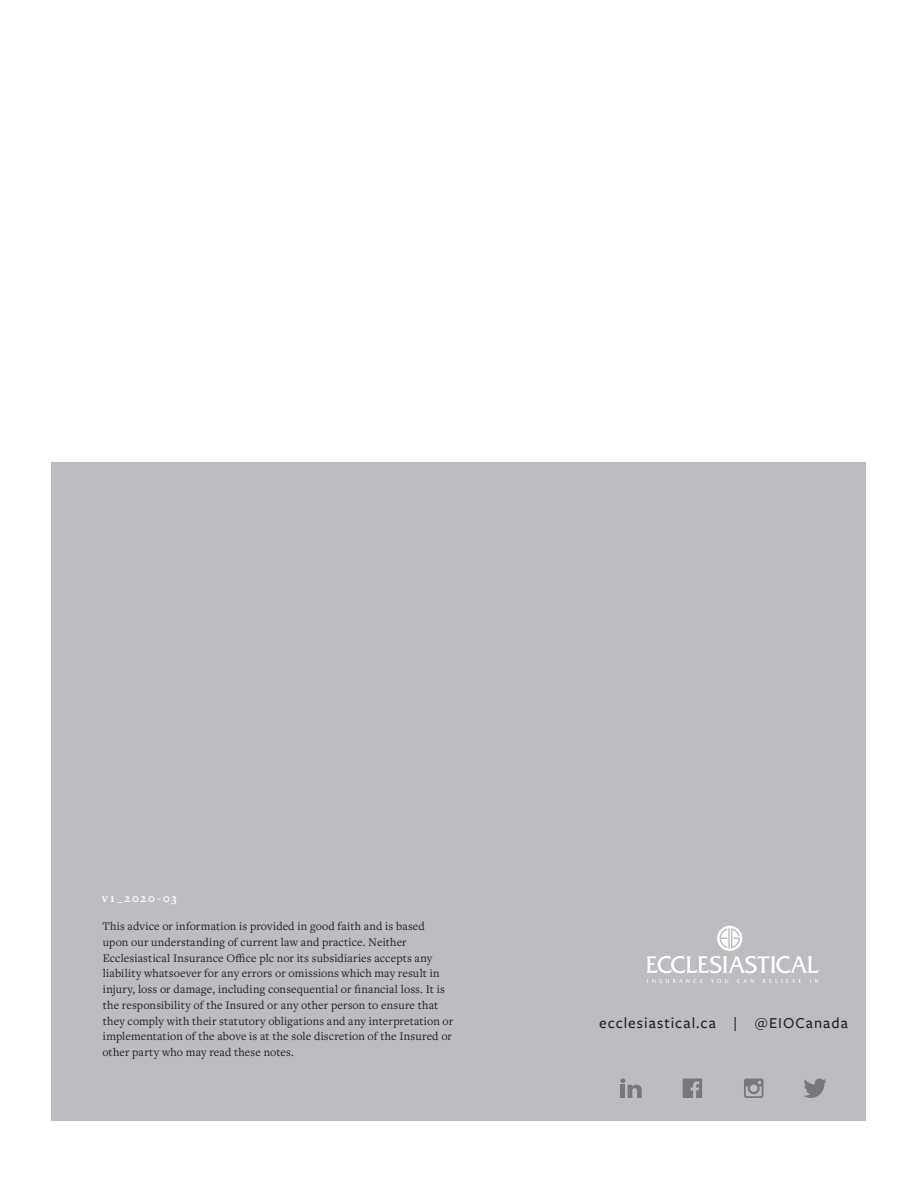
<style>
.page{position:relative;width:918px;height:1188px;background:#fff}
.page>*{position:absolute;margin:0;border:0;box-sizing:border-box;transform-origin:0 0}
.t1{font:500 15.75px "Freight Sans Pro";letter-spacing:.065em;color:#231f20}
.t2{font:12px/15.8px "Freight Text Pro";letter-spacing:.01em;color:#231f20}
.t3{font:700 12px "Freight Text Pro";letter-spacing:.145em;color:#fff}
</style>
<div class="page">
<div style="left:51px;top:462px;width:815px;height:658px;background:#bcbdc0"></div>
<svg style="left:647px;top:926px;width:172px;height:47px"></svg>
<svg style="left:647px;top:979px;width:56px;height:4px"></svg>
<svg style="left:711px;top:979px;width:17px;height:4px"></svg>
<svg style="left:737px;top:979px;width:17px;height:4px"></svg>
<svg style="left:763px;top:979px;width:38px;height:4px"></svg>
<svg style="left:810px;top:979px;width:8px;height:4px"></svg>
<svg style="left:683px;top:1079px;width:19px;height:19px"></svg>
<svg style="left:744px;top:1078px;width:19px;height:20px"></svg>
<svg style="left:620px;top:1078px;width:22px;height:20px"></svg>
<svg style="left:804px;top:1079px;width:23px;height:19px"></svg>
<p class="t3" style="left:102px;top:890px;width:76px">V1_2020-03</p>
<p class="t2" style="left:102px;top:918px;width:352px">This advice or information is provided in good faith and is based upon our understanding of current law and practice. Neither Ecclesiastical Insurance Office plc nor its subsidiaries accepts any liability whatsoever for any errors or omissions which may result in injury, loss or damage, including consequential or financial loss. It is the responsibility of the Insured or any other person to ensure that they comply with their statutory obligations and any interpretation or implementation of the above is at the sole discretion of the Insured or other party who may read these notes.</p>
<p class="t1" style="left:599px;top:1013px;width:250px">ecclesiastical.ca | @EIOCanada</p>
</div>
